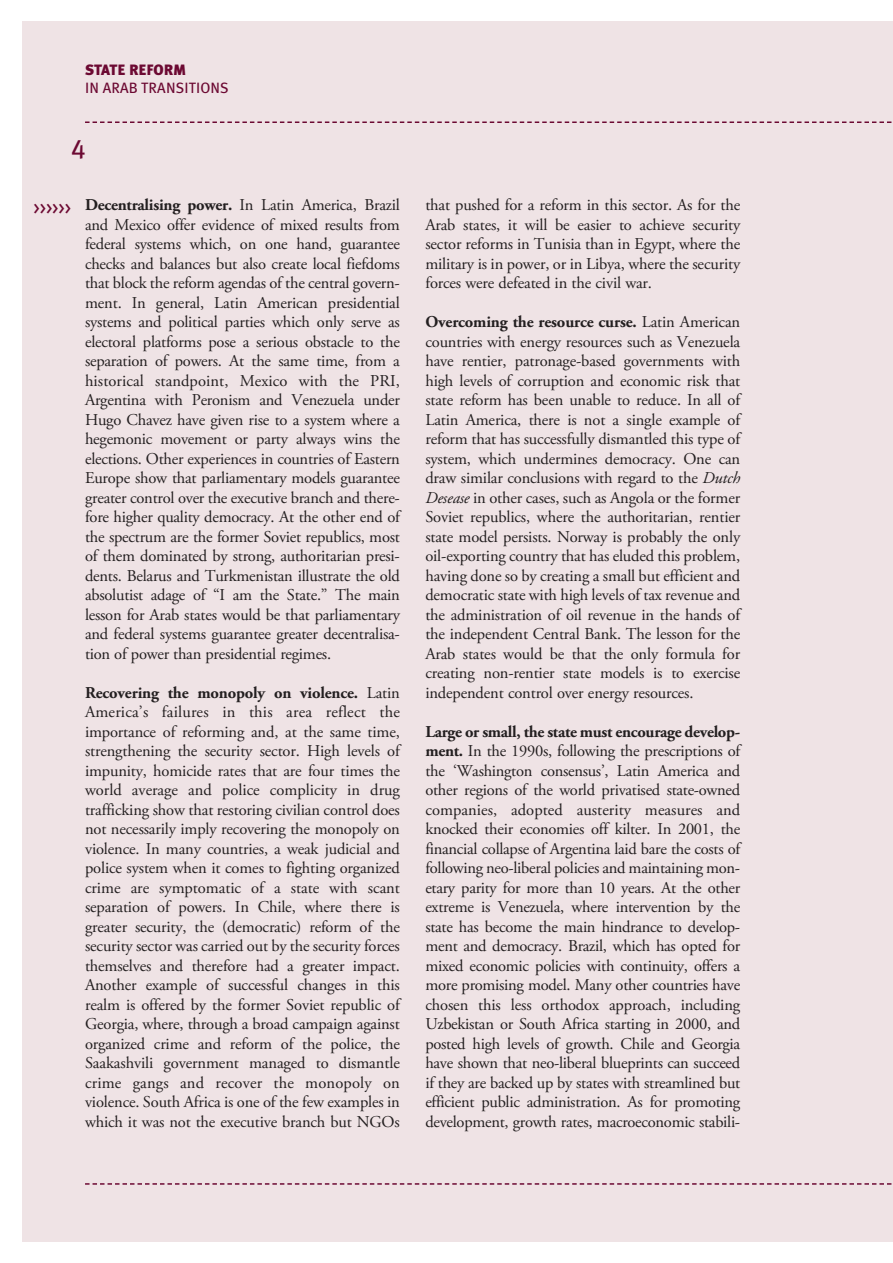
<style>
.page{position:relative;width:893px;height:1263px;background:#fff}
.page>*{position:absolute;margin:0;border:0;box-sizing:border-box;transform-origin:0 0}
.t1{font:27px "Meta Plus Book Caps";color:#6c0932}
.t2{font:18px "Meta Plus Book Caps";color:#6c0932}
.t3{font:16.5px/19.5px "Adobe Garamond Pro";letter-spacing:-.01em;color:#231f20;text-align:justify}
.t4{font:15px "Meta Plus";letter-spacing:.005em;color:#6c0932}
.t5{font:900 15px "Meta Plus";color:#6c0932}
.s1{font-weight:700}
.s2{font-style:italic}
</style>
<div class="page">
<div style="left:22px;top:22px;width:871px;height:1220px;background:#efe3e5"></div>
<svg style="left:85px;top:121px;width:807px;height:2px"></svg>
<svg style="left:85px;top:1183px;width:807px;height:2px"></svg>
<p class="t5" style="left:85px;top:61px;width:103px">STATE REFORM</p>
<p class="t4" style="left:85px;top:79px;width:145px">IN ARAB TRANSITIONS</p>
<h1 class="t1" style="left:71px;top:133px;width:16px">4</h1>
<p class="t2" style="left:34px;top:197px;width:39px">&gt;&gt;&gt;&gt;&gt;&gt;</p>
<p class="t3" style="left:85px;top:196px;width:316px"><span class="s1">Decentralising power.</span> In Latin America, Brazil and Mexico offer evidence of mixed results from federal systems which, on one hand, guarantee checks and balances but also create local fiefdoms that block the reform agendas of the central govern&shy;ment. In general, Latin American presidential systems and political parties which only serve as electoral platforms pose a serious obstacle to the separation of powers. At the same time, from a historical standpoint, Mexico with the PRI, Argentina with Peronism and Venezuela under Hugo Chavez have given rise to a system where a hegemonic movement or party always wins the elections. Other experiences in countries of Eastern Europe show that parliamentary models guarantee greater control over the executive branch and there&shy;fore higher quality democracy. At the other end of the spectrum are the former Soviet republics, most of them dominated by strong, authoritarian presi&shy;dents. Belarus and Turkmenistan illustrate the old absolutist adage of “I am the State.” The main lesson for Arab states would be that parliamentary and federal systems guarantee greater decentralisa&shy;tion of power than presidential regimes.</p>
<p class="t3" style="left:85px;top:684px;width:316px"><span class="s1">Recovering the monopoly on violence.</span> Latin America’s failures in this area reflect the importance of reforming and, at the same time, strengthening the security sector. High levels of impunity, homicide rates that are four times the world average and police complicity in drug trafficking show that restoring civilian control does not necessarily imply recovering the monopoly on violence. In many countries, a weak judicial and police system when it comes to fighting organized crime are symptomatic of a state with scant separation of powers. In Chile, where there is greater security, the (democratic) reform of the security sector was carried out by the security forces themselves and therefore had a greater impact.<br>Another example of successful changes in this realm is offered by the former Soviet republic of Georgia, where, through a broad campaign against organized crime and reform of the police, the Saakashvili government managed to dismantle crime gangs and recover the monopoly on violence. South Africa is one of the few examples in which it was not the executive branch but NGOs</p>
<p class="t3" style="left:425px;top:196px;width:316px">that pushed for a reform in this sector. As for the Arab states, it will be easier to achieve security sector reforms in Tunisia than in Egypt, where the military is in power, or in Libya, where the security forces were defeated in the civil war.</p>
<p class="t3" style="left:425px;top:313px;width:316px"><span class="s1">Overcoming the resource curse.</span> Latin American countries with energy resources such as Venezuela have rentier, patronage-based governments with high levels of corruption and economic risk that state reform has been unable to reduce. In all of Latin America, there is not a single example of reform that has successfully dismantled this type of system, which undermines democracy. One can draw similar conclusions with regard to the <span class="s2">Dutch Desease</span> in other cases, such as Angola or the former Soviet republics, where the authoritarian, rentier state model persists. Norway is probably the only oil-exporting country that has eluded this problem, having done so by creating a small but efficient and democratic state with high levels of tax revenue and the administration of oil revenue in the hands of the independent Central Bank. The lesson for the Arab states would be that the only formula for creating non-rentier state models is to exercise independent control over energy resources.</p>
<p class="t3" style="left:425px;top:723px;width:316px"><span class="s1">Large or small, the state must encourage develop&shy;ment.</span> In the 1990s, following the prescriptions of the ‘Washington consensus’, Latin America and other regions of the world privatised state-owned companies, adopted austerity measures and knocked their economies off kilter. In 2001, the financial collapse of Argentina laid bare the costs of following neo-liberal policies and maintaining mon&shy;etary parity for more than 10 years. At the other extreme is Venezuela, where intervention by the state has become the main hindrance to develop&shy;ment and democracy. Brazil, which has opted for mixed economic policies with continuity, offers a more promising model. Many other countries have chosen this less orthodox approach, including Uzbekistan or South Africa starting in 2000, and posted high levels of growth. Chile and Georgia have shown that neo-liberal blueprints can succeed if they are backed up by states with streamlined but efficient public administration. As for promoting development, growth rates, macroeconomic stabili-</p>
</div>
